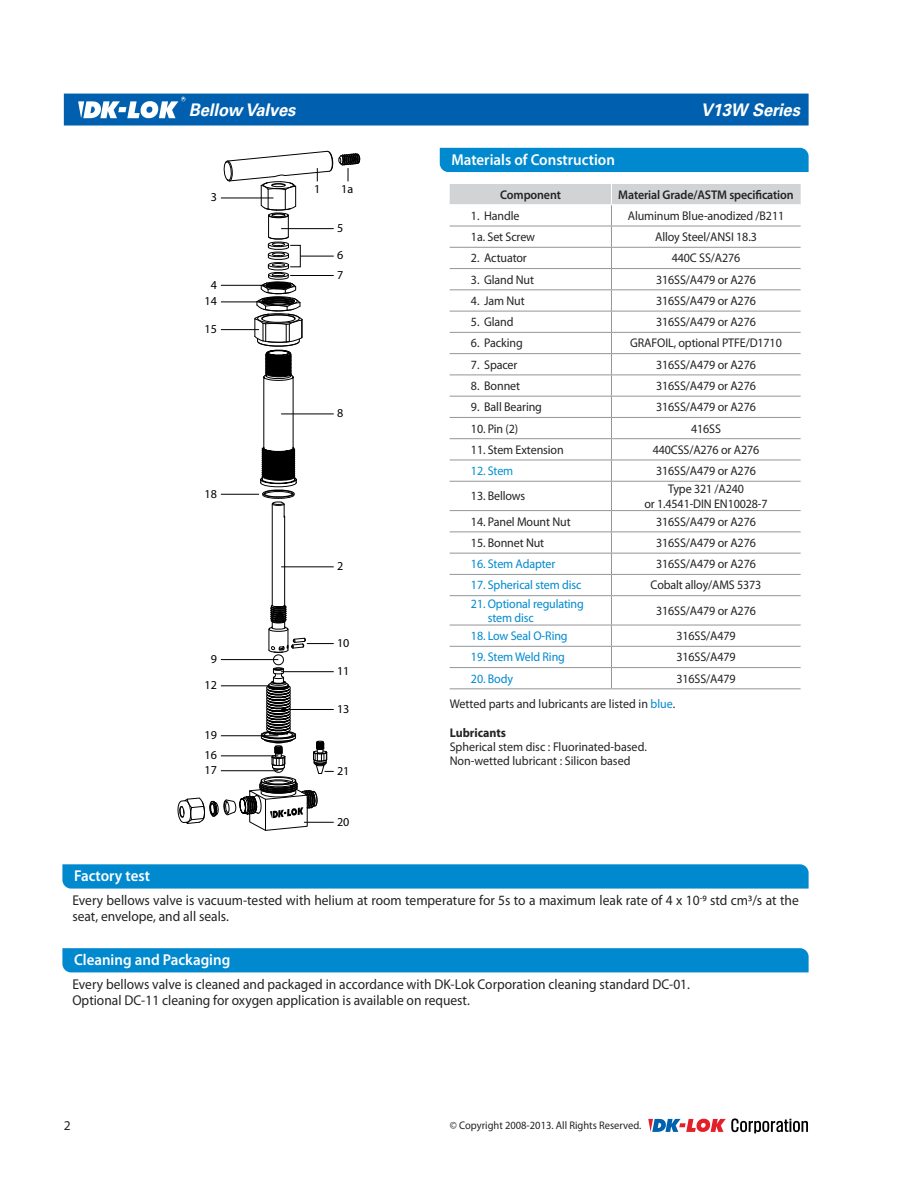
<style>
.page{position:relative;width:915px;height:1191px;background:#fff}
.page>*{position:absolute;margin:0;border:0;box-sizing:border-box;transform-origin:0 0}
.t1{font:italic 700 17.4px "Univers";color:#fff;scale:.95 1}
.t2{font:600 15.75px "Myriad Pro";color:#fff;scale:.95 1}
.t3{font:14.25px/16.2px "Myriad Pro";color:#242324;scale:.95 1}
.t4{font:13.5px "Myriad Pro";color:#242324}
.t5{font:12.6px/14.4px "Myriad Pro";letter-spacing:-.01em;color:#242324;text-align:center;scale:.95 1}
.t6{font:12.6px/14.4px "Myriad Pro";letter-spacing:-.01em;color:#0089cf;scale:.95 1}
.t7{font:600 12.6px "Myriad Pro";letter-spacing:-.01em;color:#242324;scale:.95 1}
.t8{font:700 12.6px "Myriad Pro";color:#242324;scale:.95 1}
.t9{font:12.6px "Myriad Pro";letter-spacing:-.01em;color:#008dd1;scale:.95 1}
.t10{font:12.15px/16.6px "Myriad Pro";color:#000;text-align:center}
.t11{font:11.1px "Myriad Pro";color:#242324;scale:.95 1}
.s1{color:#0089cf}
</style>
<div class="page">
<svg style="left:648px;top:1118px;width:77px;height:13px"></svg>
<svg style="left:731px;top:1118px;width:76px;height:15px"></svg>
<div style="left:64px;top:94px;width:744px;height:31px;background:#0060af"></div>
<svg style="left:177px;top:150px;width:183px;height:681px"></svg>
<div style="left:439px;top:148px;width:369px;height:24px;background:#0089cf;border-radius:9px"></div>
<div style="left:62px;top:864px;width:746px;height:24px;background:#0089cf;border-radius:9px"></div>
<div style="left:62px;top:948px;width:746px;height:24px;background:#0089cf;border-radius:9px"></div>
<svg style="left:449px;top:184px;width:351px;height:504px"></svg>
<hr style="left:449px;top:688px;width:162px;height:1px;background:#939598">
<hr style="left:611px;top:688px;width:189px;height:1px;background:#939598">
<hr style="left:449px;top:204px;width:162px;height:1px;background:#fff">
<hr style="left:611px;top:204px;width:189px;height:1px;background:#fff">
<h1 class="t1" style="left:189px;top:99px;width:114px">Bellow Valves</h1>
<h1 class="t1" style="left:700px;top:99px;width:106px">V13W Series</h1>
<p class="t10" style="left:210px;top:189px;width:8px">3</p>
<p class="t10" style="left:204px;top:276px;width:14px">4<br>14</p>
<p class="t10" style="left:204px;top:320px;width:14px">15</p>
<p class="t10" style="left:204px;top:485px;width:14px">18</p>
<p class="t2" style="left:74px;top:866px;width:81px">Factory test</p>
<p class="t10" style="left:204px;top:645px;width:14px;line-height:26.2px">9<br>12</p>
<p class="t10" style="left:204px;top:725px;width:14px;line-height:20.1px;text-align:left">19<br>16</p>
<p class="t10" style="left:204px;top:761px;width:14px">17</p>
<p class="t10" style="left:314px;top:180px;width:8px">1</p>
<p class="t10" style="left:341px;top:180px;width:14px">1a</p>
<p class="t10" style="left:337px;top:219px;width:8px">5</p>
<p class="t10" style="left:337px;top:245px;width:8px;line-height:19.4px;text-align:left">6<br>7</p>
<p class="t10" style="left:337px;top:405px;width:8px">8</p>
<p class="t10" style="left:337px;top:557px;width:8px">2</p>
<p class="t10" style="left:337px;top:634px;width:14px">10</p>
<p class="t10" style="left:337px;top:662px;width:14px">11</p>
<p class="t10" style="left:337px;top:700px;width:14px">13</p>
<p class="t10" style="left:337px;top:762px;width:14px">21</p>
<p class="t10" style="left:337px;top:813px;width:14px">20</p>
<p class="t2" style="left:451px;top:150px;width:173px">Materials of Construction</p>
<p class="t7" style="left:500px;top:186px;width:65px">Component</p>
<p class="t7" style="left:618px;top:186px;width:186px">Material Grade/ASTM specification</p>
<p class="t5" style="left:471px;top:208px;width:53px">1. Handle</p>
<p class="t5" style="left:627px;top:208px;width:166px">Aluminum Blue-anodized /B211</p>
<p class="t5" style="left:471px;top:229px;width:69px">1a. Set Screw</p>
<p class="t5" style="left:655px;top:229px;width:108px">Alloy Steel/ANSI 18.3</p>
<p class="t5" style="left:471px;top:251px;width:60px">2. Actuator</p>
<p class="t5" style="left:671px;top:251px;width:74px">440C SS/A276</p>
<p class="t5" style="left:471px;top:272px;width:68px">3. Gland Nut</p>
<p class="t5" style="left:656px;top:272px;width:106px">316SS/A479 or A276</p>
<p class="t5" style="left:471px;top:293px;width:58px">4. Jam Nut</p>
<p class="t5" style="left:656px;top:293px;width:106px">316SS/A479 or A276</p>
<p class="t5" style="left:471px;top:314px;width:46px">5. Gland</p>
<p class="t5" style="left:656px;top:314px;width:106px">316SS/A479 or A276</p>
<p class="t5" style="left:471px;top:336px;width:56px">6. Packing</p>
<p class="t5" style="left:630px;top:336px;width:161px">GRAFOIL, optional PTFE/D1710</p>
<p class="t5" style="left:471px;top:357px;width:50px">7. Spacer</p>
<p class="t5" style="left:656px;top:357px;width:106px">316SS/A479 or A276</p>
<p class="t5" style="left:471px;top:378px;width:53px">8. Bonnet</p>
<p class="t5" style="left:656px;top:378px;width:106px">316SS/A479 or A276</p>
<p class="t5" style="left:471px;top:399px;width:76px">9. Ball Bearing</p>
<p class="t5" style="left:656px;top:399px;width:106px">316SS/A479 or A276</p>
<p class="t5" style="left:471px;top:421px;width:51px">10. Pin (2)</p>
<p class="t5" style="left:691px;top:421px;width:33px">416SS</p>
<p class="t5" style="left:471px;top:442px;width:99px">11. Stem Extension</p>
<p class="t5" style="left:652px;top:442px;width:114px">440CSS/A276 or A276</p>
<p class="t9" style="left:471px;top:463px;width:46px">12. Stem</p>
<p class="t5" style="left:656px;top:463px;width:106px">316SS/A479 or A276</p>
<p class="t5" style="left:471px;top:489px;width:59px">13. Bellows</p>
<p class="t5" style="left:644px;top:481px;width:131px">Type 321 /A240<br>or 1.4541-DIN EN10028-7</p>
<p class="t5" style="left:471px;top:514px;width:106px">14. Panel Mount Nut</p>
<p class="t5" style="left:656px;top:514px;width:106px">316SS/A479 or A276</p>
<p class="t5" style="left:471px;top:535px;width:79px">15. Bonnet Nut</p>
<p class="t5" style="left:656px;top:535px;width:106px">316SS/A479 or A276</p>
<p class="t6" style="left:471px;top:556px;width:90px">16. Stem Adapter</p>
<p class="t5" style="left:656px;top:556px;width:106px">316SS/A479 or A276</p>
<p class="t6" style="left:471px;top:578px;width:118px">17. Spherical stem disc</p>
<p class="t5" style="left:650px;top:578px;width:118px">Cobalt alloy/AMS 5373</p>
<p class="t6" style="left:487px;top:596px;width:103px;text-indent:-17px">21. Optional regulating stem disc</p>
<p class="t5" style="left:656px;top:603px;width:106px">316SS/A479 or A276</p>
<p class="t6" style="left:471px;top:628px;width:103px">18. Low Seal O-Ring</p>
<p class="t5" style="left:676px;top:628px;width:64px">316SS/A479</p>
<p class="t6" style="left:471px;top:650px;width:100px">19. Stem Weld Ring</p>
<p class="t5" style="left:676px;top:650px;width:64px">316SS/A479</p>
<p class="t6" style="left:471px;top:671px;width:46px">20. Body</p>
<p class="t5" style="left:676px;top:671px;width:64px">316SS/A479</p>
<p class="t5" style="left:449px;top:696px;width:239px">Wetted parts and lubricants are listed in <span class="s1">blue</span>.</p>
<p class="t8" style="left:449px;top:724px;width:61px">Lubricants</p>
<p class="t5" style="left:449px;top:739px;width:209px;text-align:left">Spherical stem disc : Fluorinated-based.<br>Non-wetted lubricant : Silicon based</p>
<p class="t3" style="left:72px;top:892px;width:765px">Every bellows valve is vacuum-tested with helium at room temperature for 5s to a maximum leak rate of 4 x 10-9 std cm3/s at the seat, envelope, and all seals.</p>
<p class="t2" style="left:74px;top:950px;width:166px">Cleaning and Packaging</p>
<p class="t3" style="left:72px;top:976px;width:651px">Every bellows valve is cleaned and packaged in accordance with DK-Lok Corporation cleaning standard DC-01.<br>Optional DC-11 cleaning for oxygen application is available on request.</p>
<p class="t4" style="left:64px;top:1117px;width:8px">2</p>
<p class="t11" style="left:449px;top:1118px;width:203px">© Copyright 2008-2013. All Rights Reserved.</p>
</div>
